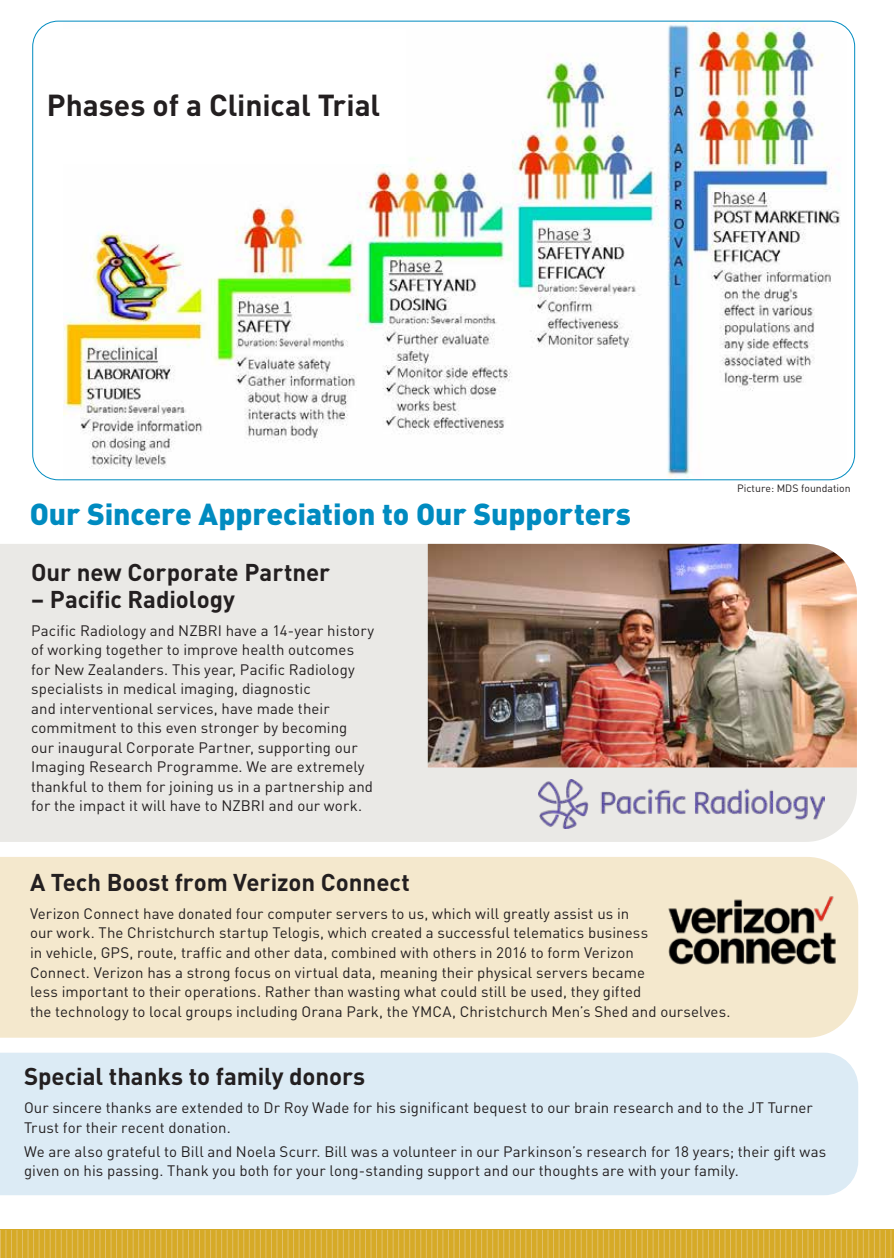
<style>
.page{position:relative;width:894px;height:1258px;background:#fff}
.page>*{position:absolute;margin:0;border:0;box-sizing:border-box;transform-origin:0 0}
.t1{font:30px "DIN Maori Black";letter-spacing:-.005em;color:#008bc0}
.t2{font:30px "DIN Maori Bold";letter-spacing:-.005em;color:#231f20}
.t3{font:24px "DIN Maori Bold";color:#231f20}
.t4{font:15px/19.5px "DIN Maori Regular";letter-spacing:.005em;color:#231f20}
.t5{font:10.5px "DIN Maori Regular";color:#231f20}
</style>
<div class="page">
<div style="left:0;top:1229px;width:893px;height:28px;background:#dbb346"></div>
<img style="left:63px;top:21px;width:783px;height:459px">
<div style="left:47px;top:30px;width:359px;height:134px;background:#fff"></div>
<div style="left:0;top:544px;width:856px;height:298px;background:#eae9e6"></div>
<img style="left:428px;top:544px;width:428px;height:223px">
<img style="left:538px;top:779px;width:286px;height:49px">
<div style="left:0;top:857px;width:858px;height:180px;background:#f4e8cd"></div>
<img style="left:665px;top:881px;width:173px;height:97px">
<div style="left:0;top:1052px;width:858px;height:143px;background:#dcebf5"></div>
<svg style="left:0;top:1230px;width:890px;height:27px"></svg>
<h1 class="t2" style="left:47px;top:86px;width:335px">Phases of a Clinical Trial</h1>
<h1 class="t1" style="left:30px;top:494px;width:602px">Our Sincere Appreciation to Our Supporters</h1>
<h2 class="t3" style="left:31px;top:556px;width:300px">Our new Corporate Partner</h2>
<h2 class="t3" style="left:31px;top:583px;width:205px">– Pacific Radiology</h2>
<p class="t4" style="left:31px;top:620px;width:344px">Pacific Radiology and NZBRI have a 14-year history of working together to improve health outcomes for New Zealanders. This year, Pacific Radiology specialists in medical imaging, diagnostic<br>and interventional services, have made their commitment to this even stronger by becoming<br>our inaugural Corporate Partner, supporting our Imaging Research Programme. We are extremely thankful to them for joining us in a partnership and for the impact it will have to NZBRI and our work.</p>
<p class="t5" style="left:737px;top:482px;width:115px">Picture: MDS foundation</p>
<h2 class="t3" style="left:30px;top:866px;width:381px">A Tech Boost from Verizon Connect</h2>
<p class="t4" style="left:30px;top:903px;width:702px">Verizon Connect have donated four computer servers to us, which will greatly assist us in<br>our work. The Christchurch startup Telogis, which created a successful telematics business<br>in vehicle, GPS, route, traffic and other data, combined with others in 2016 to form Verizon<br>Connect. Verizon has a strong focus on virtual data, meaning their physical servers became<br>less important to their operations. Rather than wasting what could still be used, they gifted<br>the technology to local groups including Orana Park, the YMCA, Christchurch Men’s Shed and ourselves.</p>
<h2 class="t3" style="left:24px;top:1061px;width:343px">Special thanks to family donors</h2>
<p class="t4" style="left:24px;top:1098px;width:790px">Our sincere thanks are extended to Dr Roy Wade for his significant bequest to our brain research and to the JT Turner<br>Trust for their recent donation.</p>
<p class="t4" style="left:24px;top:1141px;width:803px">We are also grateful to Bill and Noela Scurr. Bill was a volunteer in our Parkinson’s research for 18 years; their gift was given on his passing. Thank you both for your long-standing support and our thoughts are with your family.</p>
</div>
